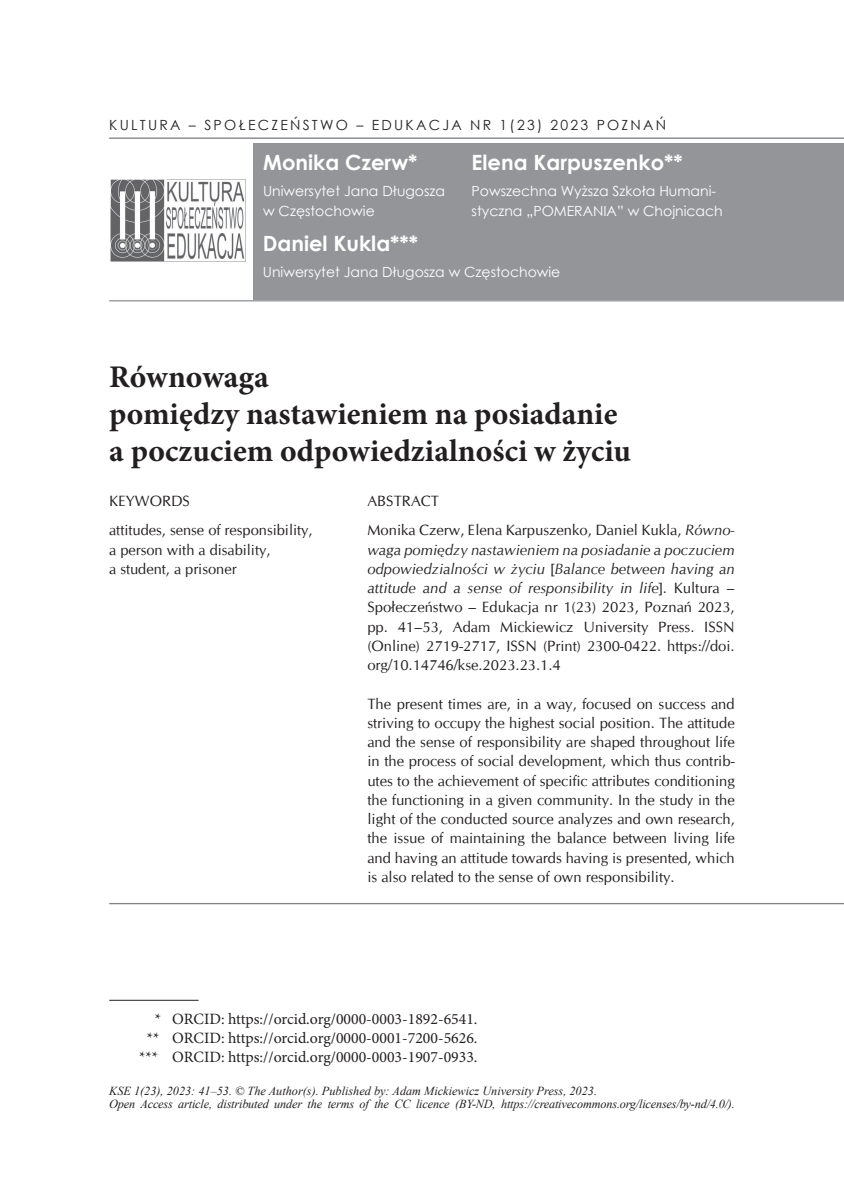
<style>
.page{position:relative;width:844px;height:1191px;background:#fff}
.page>*{position:absolute;margin:0;border:0;box-sizing:border-box;transform-origin:0 0}
.t1{font:700 31.5px/36.8px "Minion Pro";color:#231f20}
.t2{font:700 21px "Century Gothic";color:#fff}
.t3{font:15.75px/18.9px "Minion Pro";color:#231f20;text-align:right}
.t4{font:14.88px/19.2px "CG Omega";color:#231f20}
.t5{font:14px/19.2px "Century Gothic";color:#fff}
.t6{font:14px "Century Gothic";letter-spacing:.16em;color:#231f20}
.t7{font:italic 12.25px/12.2px "Times New Roman";letter-spacing:-.015em;color:#231f20}
.s1{font-style:italic}
</style>
<div class="page">
<hr style="left:109px;top:999px;width:89px;height:1px;background:#231f20">
<hr style="left:109px;top:903px;width:734px;height:1px;background:#808285">
<div style="left:253px;top:144px;width:590px;height:156px;background:#939598"></div>
<hr style="left:109px;top:138px;width:734px;height:1px;background:#939598">
<img style="left:110px;top:180px;width:135px;height:82px">
<hr style="left:109px;top:300px;width:734px;height:1px;background:#939598">
<p class="t6" style="left:109px;top:115px;width:558px">KULTURA – SPOŁECZEŃSTWO – EDUKACJA NR 1(23) 2023 POZNAŃ</p>
<h2 class="t2" style="left:263px;top:146px;width:156px">Monika Czerw*</h2>
<p class="t5" style="left:263px;top:181px;width:183px">Uniwersytet Jana Długosza w Częstochowie</p>
<h2 class="t2" style="left:471px;top:146px;width:212px">Elena Karpuszenko**</h2>
<p class="t5" style="left:471px;top:181px;width:252px">Powszechna Wyższa Szkoła Humani&shy;styczna „POMERANIA” w Chojnicach</p>
<h2 class="t2" style="left:263px;top:228px;width:156px">Daniel Kukla***</h2>
<p class="t5" style="left:263px;top:262px;width:299px">Uniwersytet Jana Długosza w Częstochowie</p>
<h1 class="t1" style="left:109px;top:358px;width:532px">Równowaga<br>pomiędzy nastawieniem na posiadanie<br>a poczuciem odpowiedzialności w życiu<sup>1</sup></h1>
<p class="t4" style="left:109px;top:486px;width:205px;line-height:29.8px">KEYWORDS<br>attitudes, sense of responsibility,</p>
<p class="t4" style="left:109px;top:540px;width:163px">a person with a disability, a student, a prisoner</p>
<p class="t4" style="left:367px;top:486px;width:369px;line-height:29.8px">ABSTRACT<br>Monika Czerw, Elena Karpuszenko, Daniel Kukla, <span class="s1">Równo-</span></p>
<p class="t4" style="left:367px;top:540px;width:369px;text-align:justify"><span class="s1">waga pomiędzy nastawieniem na posiadanie a poczuciem odpowiedzialności w życiu</span> [<span class="s1">Balance between having an attitude and a sense of responsibility in life</span>]<span class="s1">.</span> Kultura – Społeczeństwo – Edukacja nr 1(23) 2023, Poznań 2023, pp. 41–53, Adam Mickiewicz University Press. ISSN (Online) 2719-2717, ISSN (Print) 2300-0422. https://doi. org/10.14746/kse.2023.23.1.4</p>
<p class="t4" style="left:367px;top:694px;width:369px;text-align:justify">The present times are, in a way, focused on success and striving to occupy the highest social position. The attitude and the sense of responsibility are shaped throughout life in the process of social development, which thus contrib&shy;utes to the achievement of specific attributes conditioning the functioning in a given community. In the study in the light of the conducted source analyzes and own research, the issue of maintaining the balance between living life and having an attitude towards having is presented, which is also related to the sense of own responsibility.</p>
<p class="t3" style="left:139px;top:1009px;width:340px">* ORCID: https://orcid.org/0000-0003-1892-6541. ** ORCID: https://orcid.org/0000-0001-7200-5626. *** ORCID: https://orcid.org/0000-0003-1907-0933.</p>
<p class="t7" style="left:109px;top:1084px;width:627px">KSE 1(23), 2023: 41–53. © The Author(s). Published by: Adam Mickiewicz University Press, 2023.<br>Open Access article, distributed under the terms of the CC licence (BY-ND, https://creativecommons.org/licenses/by-nd/4.0/).</p>
</div>
